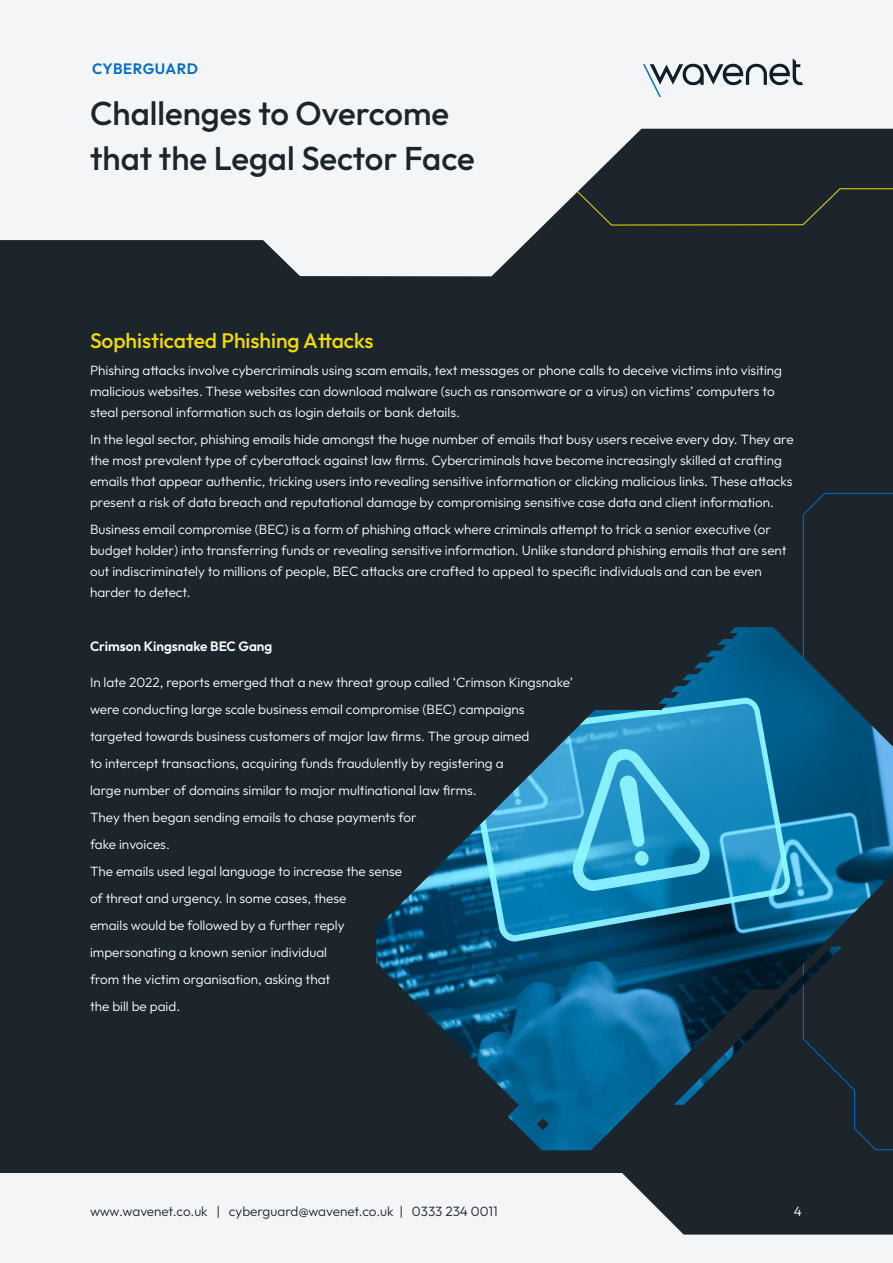
<style>
.page{position:relative;width:893px;height:1263px;background:#1d252c}
.page>*{position:absolute;margin:0;border:0;box-sizing:border-box;transform-origin:0 0}
.t1{font:500 33px/45px "Outfit";color:#1d252c}
.t2{font:500 21px "Outfit";color:#f1dc00}
.t3{font:600 15px "Outfit";letter-spacing:.025em;color:#006dcb}
.Paragraph{font:300 13.5px/21px "Outfit";color:#fff}
.t4{font:300 13.5px "Outfit";color:#1d252c}
.Paragraph-2{font:600 13.5px "Outfit";color:#fff}
</style>
<div class="page">
<svg style="left:0;top:1173px;width:893px;height:90px;fill:#f4f5f7"></svg>
<svg style="left:0;top:0;width:893px;height:276px;fill:#f4f5f7"></svg>
<svg style="left:643px;top:58px;width:160px;height:39px"></svg>
<svg style="left:803px;top:493px;width:90px;height:134px"></svg>
<img style="left:376px;top:627px;width:517px;height:523px">
<h5 class="t3" style="left:92px;top:59px;width:107px">CYBERGUARD</h5>
<h2 class="t1" style="left:90px;top:92px;width:386px">Challenges to Overcome that the Legal Sector Face</h2>
<h3 class="t2" style="left:90px;top:327px;width:285px">Sophisticated Phishing Attacks</h3>
<p class="Paragraph" style="left:90px;top:360px;width:694px">Phishing attacks involve cybercriminals using scam emails, text messages or phone calls to deceive victims into visiting malicious websites. These websites can download malware (such as ransomware or a virus) on victims’ computers to steal personal information such as login details or bank details.</p>
<p class="Paragraph" style="left:90px;top:429px;width:705px">In the legal sector, phishing emails hide amongst the huge number of emails that busy users receive every day. They are the most prevalent type of cyberattack against law firms. Cybercriminals have become increasingly skilled at crafting emails that appear authentic, tricking users into revealing sensitive information or clicking malicious links. These attacks present a risk of data breach and reputational damage by compromising sensitive case data and client information.</p>
<p class="Paragraph" style="left:90px;top:519px;width:698px">Business email compromise (BEC) is a form of phishing attack where criminals attempt to trick a senior executive (or budget holder) into transferring funds or revealing sensitive information. Unlike standard phishing emails that are sent out indiscriminately to millions of people, BEC attacks are crafted to appeal to specific individuals and can be even harder to detect.</p>
<p class="Paragraph-2" style="left:90px;top:638px;width:184px">Crimson Kingsnake BEC Gang</p>
<p class="Paragraph" style="left:90px;top:672px;width:484px">In late 2022, reports emerged that a new threat group called ‘Crimson Kingsnake’</p>
<p class="Paragraph" style="left:90px;top:699px;width:436px">were conducting large scale business email compromise (BEC) campaigns</p>
<p class="Paragraph" style="left:90px;top:726px;width:441px">targeted towards business customers of major law firms. The group aimed</p>
<p class="Paragraph" style="left:90px;top:753px;width:415px">to intercept transactions, acquiring funds fraudulently by registering a</p>
<p class="Paragraph" style="left:90px;top:780px;width:388px">large number of domains similar to major multinational law firms.</p>
<p class="Paragraph" style="left:90px;top:807px;width:328px">They then began sending emails to chase payments for</p>
<p class="Paragraph" style="left:90px;top:834px;width:81px">fake invoices.</p>
<p class="Paragraph" style="left:90px;top:861px;width:314px">The emails used legal language to increase the sense</p>
<p class="Paragraph" style="left:90px;top:888px;width:258px">of threat and urgency. In some cases, these</p>
<p class="Paragraph" style="left:90px;top:915px;width:256px">emails would be followed by a further reply</p>
<p class="Paragraph" style="left:90px;top:942px;width:239px">impersonating a known senior individual</p>
<p class="Paragraph" style="left:90px;top:969px;width:242px">from the victim organisation, asking that</p>
<p class="Paragraph" style="left:90px;top:996px;width:92px">the bill be paid.</p>
<p class="t4" style="left:90px;top:1203px;width:409px">www.wavenet.co.uk | cyberguard@wavenet.co.uk | 0333 234 0011</p>
<p class="Paragraph" style="left:794px;top:1201px;width:10px">4</p>
</div>
